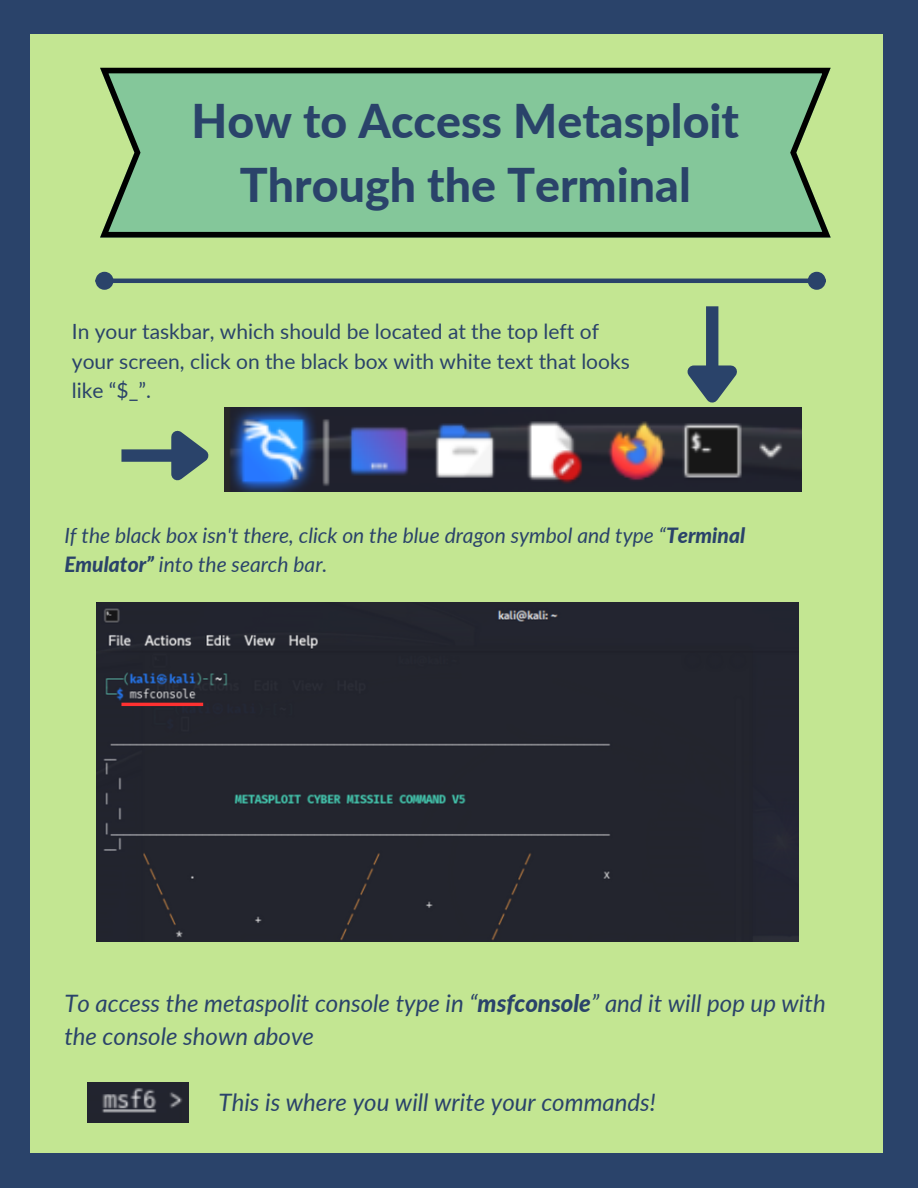
<style>
.page{position:relative;width:918px;height:1188px;background:#2a436a}
.page>*{position:absolute;margin:0;border:0;box-sizing:border-box;transform-origin:0 0}
.t1{font:800 46.5px/64.2px "Lato";color:#2a436a;text-align:center}
.t2{font:italic 24px/32.7px "Lato";color:#2a436a}
.t3{font:21px/29.2px "Lato";color:#2a436a}
.t4{font:italic 21px/29.2px "Lato";color:#2a436a}
.s1{font-weight:800}
</style>
<div class="page">
<div style="left:30px;top:34px;width:852px;height:1119px;background:#c3e692"></div>
<svg style="left:100px;top:68px;width:731px;height:170px;background:#7cb88d"></svg>
<hr style="left:112px;top:279px;width:697px;height:4px;background:#2a436a">
<div style="left:98px;top:274px;width:13px;height:14px;background:#2a436a;border-radius:50%"></div>
<div style="left:95px;top:272px;width:18px;height:18px;border:4px solid #2a436a;border-radius:50%"></div>
<div style="left:810px;top:274px;width:13px;height:14px;background:#2a436a;border-radius:50%"></div>
<div style="left:808px;top:272px;width:18px;height:18px;border:4px solid #2a436a;border-radius:50%"></div>
<img style="left:87px;top:1082px;width:102px;height:41px">
<img style="left:224px;top:408px;width:577px;height:83px">
<div style="left:706px;top:306px;width:12px;height:63px;background:#2a436a"></div>
<svg style="left:669px;top:354px;width:79px;height:63px"></svg>
<div style="left:121px;top:449px;width:53px;height:13px;background:#2a436a"></div>
<svg style="left:160px;top:430px;width:49px;height:51px"></svg>
<div style="left:97px;top:603px;width:702px;height:338px;background:#23252e"></div>
<hr style="left:121px;top:703px;width:82px;height:3px;background:#ff3131">
<p class="t1" style="left:192px;top:88px;width:549px">How to Access Metasploit<br>Through the Terminal</p>
<p class="t3" style="left:72px;top:317px;width:559px">In your taskbar, which should be located at the top left of your screen, click on the black box with white text that looks like “$_”.</p>
<p class="t4" style="left:64px;top:520px;width:682px">If the black box isn't there, click on the blue dragon symbol and type “<span class="s1">Terminal<br>Emulator”</span> into the search bar.</p>
<p class="t2" style="left:64px;top:987px;width:763px">To access the metaspolit console type in “<span class="s1">msfconsole</span>” and it will pop up with the console shown above</p>
<p class="t2" style="left:219px;top:1086px;width:439px">This is where you will write your commands!</p>
</div>
